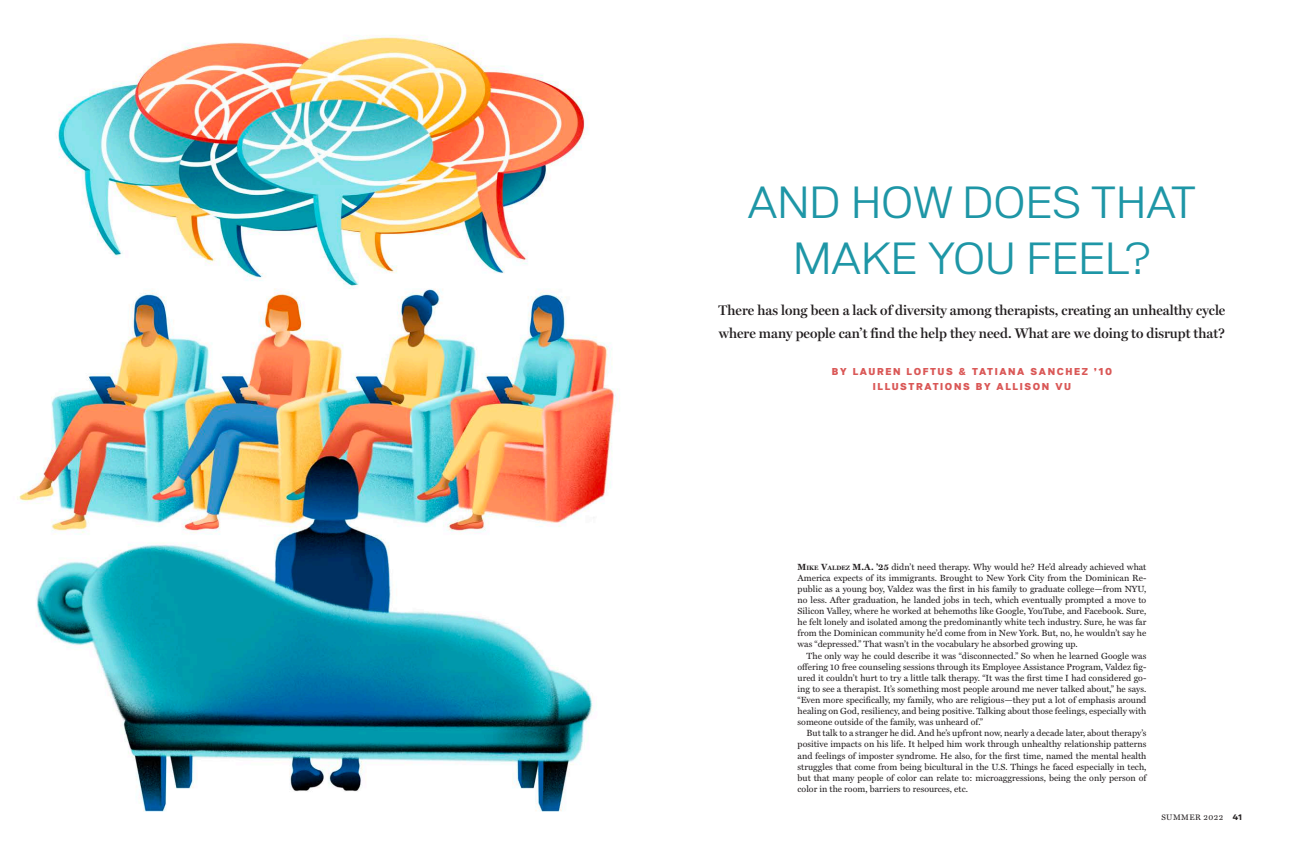
<style>
.page{position:relative;width:1296px;height:864px;background:#fff}
.page>*{position:absolute;margin:0;border:0;box-sizing:border-box;transform-origin:0 0}
.Feature_Headline_-_S{font:300 45px/56px "Substance";color:#1e96a6;text-align:center}
.Feature_Deck{font:600 14px/23px "Miller Display";color:#231f20}
.Author_Byline{font:900 10px/15px "Substance";letter-spacing:.16em;color:#da5857;text-align:center}
.Body-Miller{font:9px/11.1px "Miller Text";color:#231f20;text-align:justify}
.Body-Miller_First{font:9px/11.1px "Miller Text";color:#231f20;text-align:justify}
.t1{font:8px "Miller Text";letter-spacing:.05em;color:#231f20}
.s1{font-weight:700}
.s2{font-weight:700;font-size:6.3px}
.s3{font-family:"Substance";font-weight:800}
</style>
<div class="page">
<img style="left:17px;top:35px;width:603px;height:777px">
<p class="Feature_Headline_-_S" style="left:748px;top:176px;width:450px">AND HOW DOES THAT<br>MAKE YOU FEEL?</p>
<p class="Feature_Deck" style="left:719px;top:299px;width:508px">There has long been a lack of diversity among therapists, creating an unhealthy cycle where many people can’t find the help they need. What are we doing to disrupt that?</p>
<p class="Author_Byline" style="left:832px;top:364px;width:282px">BY LAUREN LOFTUS &amp; TATIANA SANCHEZ ’10<br>ILLUSTRATIONS BY ALLISON VU</p>
<p class="Body-Miller_First" style="left:798px;top:561px;width:350px"><span class="s1">M</span><span class="s2">IKE</span> <span class="s1">V</span><span class="s2">ALDEZ</span> <span class="s1">M.A.</span> <span class="s1">’25</span> didn’t need therapy. Why would he? He’d already achieved what America expects of its immigrants. Brought to New York City from the Dominican Re&shy;public as a young boy, Valdez was the first in his family to graduate college—from NYU, no less. After graduation, he landed jobs in tech, which eventually prompted a move to Silicon Valley, where he worked at behemoths like Google, YouTube, and Facebook. Sure, he felt lonely and isolated among the predominantly white tech industry. Sure, he was far from the Dominican community he’d come from in New York. But, no, he wouldn’t say he was “depressed.” That wasn’t in the vocabulary he absorbed growing up.</p>
<p class="Body-Miller" style="left:798px;top:650px;width:350px;text-indent:9px">The only way he could describe it was “disconnected.” So when he learned Google was offering 10 free counseling sessions through its Employee Assistance Program, Valdez fig&shy;ured it couldn’t hurt to try a little talk therapy. “It was the first time I had considered go&shy;ing to see a therapist. It’s something most people around me never talked about,” he says. “Even more specifically, my family, who are religious—they put a lot of emphasis around healing on God, resiliency, and being positive. Talking about those feelings, especially with someone outside of the family, was unheard of.”</p>
<p class="Body-Miller" style="left:798px;top:728px;width:350px;text-indent:9px">But talk to a stranger he did. And he’s upfront now, nearly a decade later, about therapy’s positive impacts on his life. It helped him work through unhealthy relationship patterns and feelings of imposter syndrome. He also, for the first time, named the mental health struggles that come from being bicultural in the U.S. Things he faced especially in tech, but that many people of color can relate to: microaggressions, being the only person of color in the room, barriers to resources, etc.</p>
<p class="t1" style="left:1161px;top:813px;width:82px">SUMMER 2022 <span class="s3">41</span></p>
</div>
